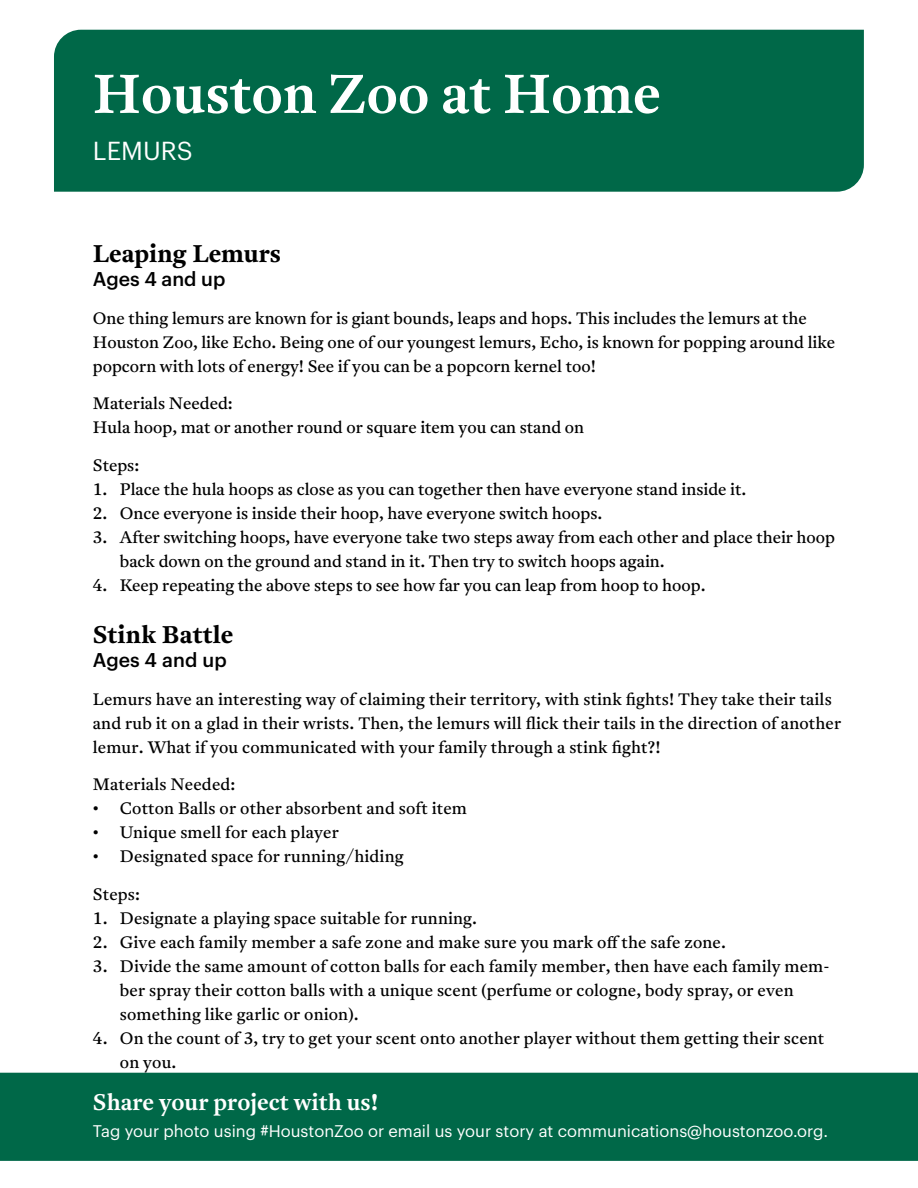
<style>
.page{position:relative;width:918px;height:1188px;background:#fff}
.page>*{position:absolute;margin:0;border:0;box-sizing:border-box;transform-origin:0 0}
.t1{font:600 54px "Antwerp";color:#fff}
.t2{font:25.5px "Graphik";letter-spacing:.005em;color:#fff}
.t3{font:700 24px "Antwerp";color:#000}
.t4{font:600 22.5px "Antwerp";color:#fff}
.t5{font:500 19.5px "Graphik";color:#000}
.t6{font:16.5px/24px "Antwerp";letter-spacing:.01em;color:#000}
.t7{font:16.5px "Graphik";color:#fff}
</style>
<div class="page">
<div style="left:0;top:1073px;width:918px;height:88px;background:#006848"></div>
<div style="left:54px;top:30px;width:810px;height:162px;background:#006848"></div>
<h1 class="t1" style="left:93px;top:58px;width:570px">Houston Zoo at Home</h1>
<h2 class="t2" style="left:93px;top:132px;width:101px">LEMURS</h2>
<h3 class="t3" style="left:93px;top:237px;width:190px">Leaping Lemurs</h3>
<p class="t5" style="left:93px;top:264px;width:134px">Ages 4 and up</p>
<p class="t6" style="left:93px;top:306px;width:744px">One thing lemurs are known for is giant bounds, leaps and hops. This includes the lemurs at the<br>Houston Zoo, like Echo. Being one of our youngest lemurs, Echo, is known for popping around like popcorn with lots of energy! See if you can be a popcorn kernel too!</p>
<p class="t6" style="left:93px;top:391px;width:493px">Materials Needed:<br>Hula hoop, mat or another round or square item you can stand on</p>
<p class="t6" style="left:93px;top:453px;width:48px">Steps:</p>
<p class="t6" style="left:93px;top:477px;width:655px">1. Place the hula hoops as close as you can together then have everyone stand inside it.</p>
<p class="t6" style="left:93px;top:501px;width:511px">2. Once everyone is inside their hoop, have everyone switch hoops.</p>
<p class="t6" style="left:120px;top:525px;width:717px;text-indent:-27px">3. After switching hoops, have everyone take two steps away from each other and place their hoop back down on the ground and stand in it. Then try to switch hoops again.</p>
<p class="t6" style="left:93px;top:573px;width:614px">4. Keep repeating the above steps to see how far you can leap from hoop to hoop.</p>
<h3 class="t3" style="left:93px;top:618px;width:142px">Stink Battle</h3>
<p class="t5" style="left:93px;top:645px;width:135px">Ages 4 and up</p>
<p class="t6" style="left:93px;top:687px;width:750px">Lemurs have an interesting way of claiming their territory, with stink fights! They take their tails and rub it on a glad in their wrists. Then, the lemurs will flick their tails in the direction of another lemur. What if you communicated with your family through a stink fight?!</p>
<p class="t6" style="left:93px;top:772px;width:144px">Materials Needed:</p>
<p class="t6" style="left:93px;top:796px;width:376px">• Cotton Balls or other absorbent and soft item</p>
<p class="t6" style="left:93px;top:820px;width:247px">• Unique smell for each player</p>
<p class="t6" style="left:93px;top:844px;width:312px">• Designated space for running/hiding</p>
<p class="t6" style="left:93px;top:882px;width:49px">Steps:</p>
<p class="t6" style="left:93px;top:906px;width:386px">1. Designate a playing space suitable for running.</p>
<p class="t6" style="left:93px;top:930px;width:635px">2. Give each family member a safe zone and make sure you mark off the safe zone.</p>
<p class="t6" style="left:120px;top:954px;width:711px;text-indent:-27px">3. Divide the same amount of cotton balls for each family member, then have each family mem&shy;ber spray their cotton balls with a unique scent (perfume or cologne, body spray, or even something like garlic or onion).</p>
<p class="t6" style="left:120px;top:1026px;width:706px;text-indent:-27px">4. On the count of 3, try to get your scent onto another player without them getting their scent on you.</p>
<h3 class="t4" style="left:93px;top:1087px;width:287px">Share your project with us!</h3>
<p class="t7" style="left:93px;top:1119px;width:737px">Tag your photo using #HoustonZoo or email us your story at communications@houstonzoo.org.</p>
</div>
